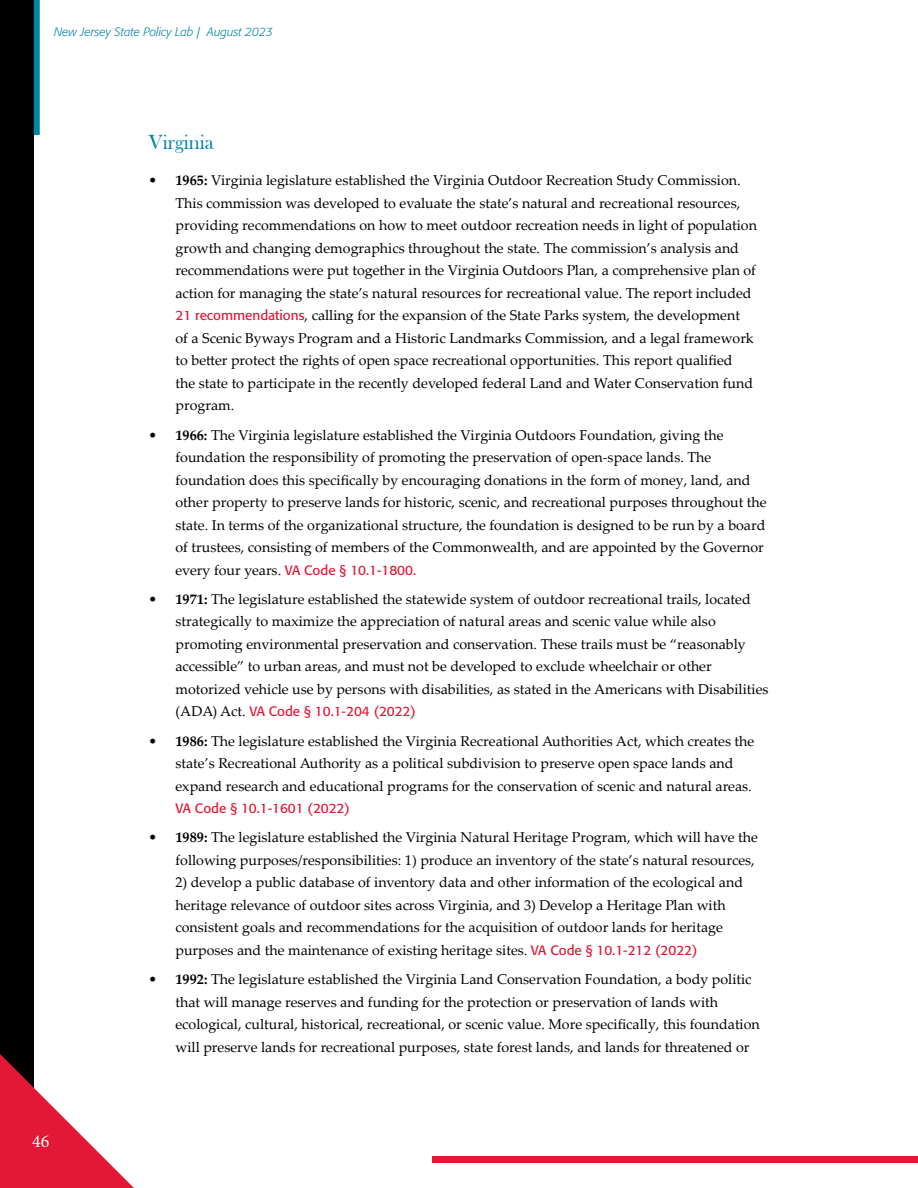
<style>
.page{position:relative;width:918px;height:1188px;background:#fff}
.page>*{position:absolute;margin:0;border:0;box-sizing:border-box;transform-origin:0 0}
.t1{font:21px "Bask Old Face";color:#0084a9}
.t2{font:18px "Minion Pro";color:#fff}
.t3{font:14.25px/22.5px "Palatino Linotype";color:#000}
.t4{font:13.5px "Formata BQ";color:#e31837}
.t5{font:italic 300 12px "Formata BQ";color:#0084a9}
.s1{font-weight:700}
.s2{font-family:"Formata BQ";font-size:13.5px;color:#e31837}
.s3{font-family:"Palatino Linotype";font-size:14.25px;color:#000}
</style>
<div class="page">
<div style="left:432px;top:1156px;width:486px;height:7px;background:#e31837"></div>
<div style="left:0;top:0;width:34px;height:1187px;background:#000"></div>
<svg style="left:0;top:1054px;width:134px;height:134px"></svg>
<div style="left:34px;top:0;width:6px;height:135px;background:#0084a9"></div>
<p class="t5" style="left:54px;top:25px;width:221px">New Jersey State Policy Lab | August 2023</p>
<p class="t2" style="left:32px;top:1129px;width:19px">46</p>
<h1 class="t1" style="left:148px;top:131px;width:67px">Virginia</h1>
<p class="t3" style="left:175px;top:169px;width:583px;text-indent:-27px">• <span class="s1">1965:</span> Virginia legislature established the Virginia Outdoor Recreation Study Commission.<br>This commission was developed to evaluate the state’s natural and recreational resources, providing recommendations on how to meet outdoor recreation needs in light of population growth and changing demographics throughout the state. The commission’s analysis and recommendations were put together in the Virginia Outdoors Plan, a comprehensive plan of action for managing the state’s natural resources for recreational value. The report included <span class="s2">21 recommendations</span>, calling for the expansion of the State Parks system, the development<br>of a Scenic Byways Program and a Historic Landmarks Commission, and a legal framework to better protect the rights of open space recreational opportunities. This report qualified<br>the state to participate in the recently developed federal Land and Water Conservation fund program.</p>
<p class="t3" style="left:175px;top:423px;width:593px;text-indent:-27px">• <span class="s1">1966:</span> The Virginia legislature established the Virginia Outdoors Foundation, giving the foundation the responsibility of promoting the preservation of open-space lands. The foundation does this specifically by encouraging donations in the form of money, land, and other property to preserve lands for historic, scenic, and recreational purposes throughout the state. In terms of the organizational structure, the foundation is designed to be run by a board of trustees, consisting of members of the Commonwealth, and are appointed by the Governor</p>
<p class="t4" style="left:175px;top:562px;width:242px"><span class="s3">every four years.</span> VA Code § 10.1-1800.</p>
<p class="t3" style="left:176px;top:587px;width:595px;text-indent:-27px">• <span class="s1">1971:</span> The legislature established the statewide system of outdoor recreational trails, located strategically to maximize the appreciation of natural areas and scenic value while also promoting environmental preservation and conservation. These trails must be “reasonably accessible” to urban areas, and must not be developed to exclude wheelchair or other motorized vehicle use by persons with disabilities, as stated in the Americans with Disabilities</p>
<p class="t4" style="left:176px;top:703px;width:242px"><span class="s3">(ADA) Act.</span> VA Code § 10.1-204 (2022)</p>
<p class="t3" style="left:176px;top:729px;width:580px;text-indent:-27px">• <span class="s1">1986:</span> The legislature established the Virginia Recreational Authorities Act, which creates the state’s Recreational Authority as a political subdivision to preserve open space lands and expand research and educational programs for the conservation of scenic and natural areas.</p>
<p class="t4" style="left:176px;top:800px;width:176px">VA Code § 10.1-1601 (2022)</p>
<p class="t3" style="left:148px;top:826px;width:611px;text-align:right">• <span class="s1">1989:</span> The legislature established the Virginia Natural Heritage Program, which will have the following purposes/responsibilities: 1) produce an inventory of the state’s natural resources,</p>
<p class="t3" style="left:176px;top:871px;width:569px">2) develop a public database of inventory data and other information of the ecological and heritage relevance of outdoor sites across Virginia, and 3) Develop a Heritage Plan with consistent goals and recommendations for the acquisition of outdoor lands for heritage purposes and the maintenance of existing heritage sites. <span class="s2">VA Code § 10.1-212 (2022)</span></p>
<p class="t3" style="left:176px;top:968px;width:586px;text-indent:-27px">• <span class="s1">1992:</span> The legislature established the Virginia Land Conservation Foundation, a body politic that will manage reserves and funding for the protection or preservation of lands with ecological, cultural, historical, recreational, or scenic value. More specifically, this foundation will preserve lands for recreational purposes, state forest lands, and lands for threatened or</p>
</div>
